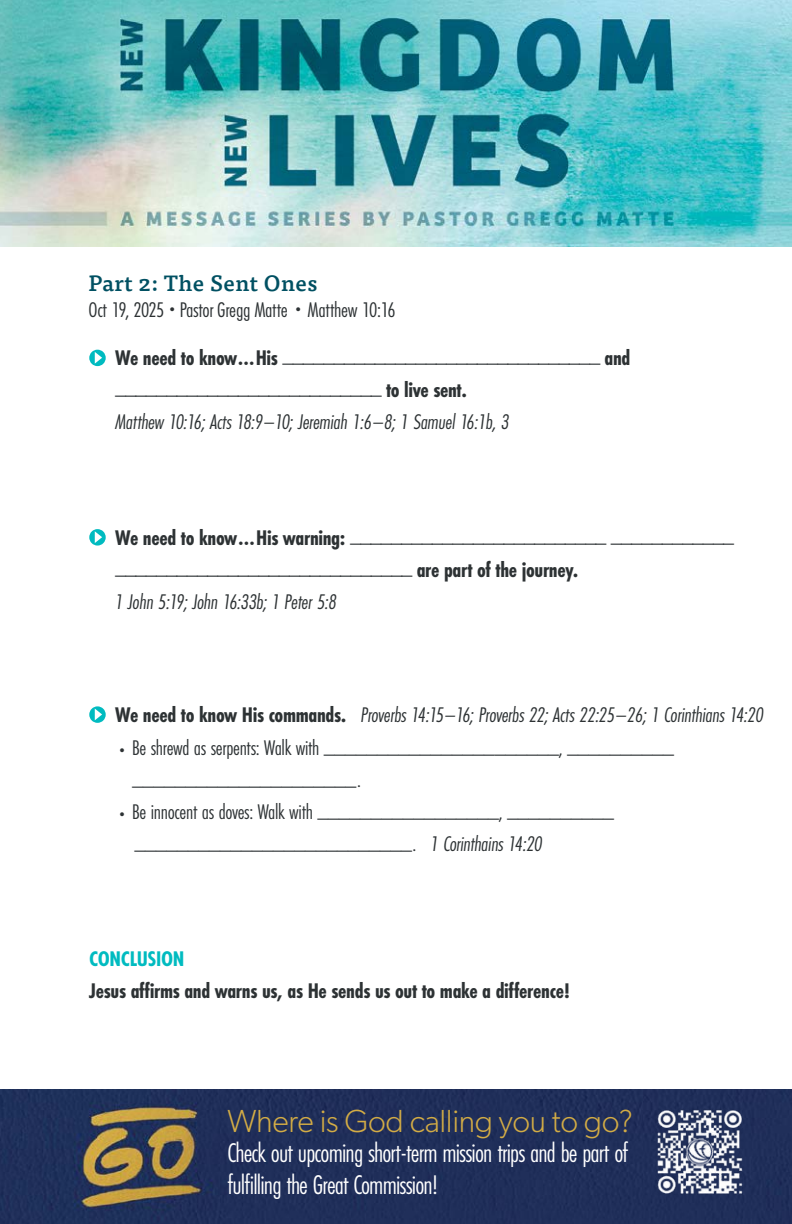
<style>
.page{position:relative;width:792px;height:1224px;background:#fff}
.page>*{position:absolute;margin:0;border:0;box-sizing:border-box;transform-origin:0 0}
.t1{font:300 32px "Gibson";letter-spacing:-.01em;color:#d3ac45}
.t2{font:28px/32px "Futura PT Cond";letter-spacing:-.03em;color:#fff}
.t3{font:22px/32px "Futura PT Cond";letter-spacing:-.015em;color:#2d3234}
.t4{font:italic 22px/35px "Futura PT Cond";letter-spacing:-.015em;color:#2d3234}
.t5{font:700 22px "Futura PT Cond";letter-spacing:-.015em;color:#2d3234}
.t6{font:500 22px "Tisa Pro";letter-spacing:.02em;color:#005062}
.t7{font:700 22px "Futura PT Cond";letter-spacing:-.015em;color:#00bbc0}
.s1{font-size:14px}
.s2{font-weight:700}
.s3{font-style:normal}
.s4{font-weight:700;font-style:normal}
.s5{font-style:italic}
</style>
<div class="page">
<img style="left:0;top:0;width:792px;height:246px">
<svg style="left:89px;top:350px;width:17px;height:16px"></svg>
<svg style="left:89px;top:529px;width:17px;height:17px"></svg>
<svg style="left:89px;top:706px;width:17px;height:17px"></svg>
<img style="left:0;top:1090px;width:792px;height:134px">
<img style="left:656px;top:1109px;width:86px;height:86px">
<p class="t6" style="left:89px;top:266px;width:230px">Part 2: The Sent Ones</p>
<p class="t3" style="left:115px;top:287px;width:517px;line-height:45.4px;text-indent:-27px">Oct 19, 2025 <span class="s1">•</span>Pastor Gregg Matte <span class="s1">•</span> Matthew 10:16<br><span class="s2">We need to know…His</span> _______________________________ <span class="s2">and</span></p>
<p class="t4" style="left:115px;top:370px;width:396px"><span class="s3">__________________________</span> <span class="s4">to live sent.<br></span>Matthew 10:16; Acts 18:9–10; Jeremiah 1:6–8; 1 Samuel 16:1b, 3</p>
<p class="t3" style="left:115px;top:519px;width:621px"><span class="s2">We need to know…His warning:</span> _________________________ ____________ _____________________________ <span class="s2">are part of the journey.</span></p>
<p class="t4" style="left:115px;top:584px;width:223px">1 John 5:19; John 16:33b; 1 Peter 5:8</p>
<p class="t4" style="left:115px;top:698px;width:650px"><span class="s4">We need to know His commands.</span> Proverbs 14:15–16; Proverbs 22; Acts 22:25–26; 1 Corinthians 14:20</p>
<p class="t3" style="left:132px;top:730px;width:543px;text-indent:-17px"><sub>•</sub> Be shrewd as serpents: Walk with ______________________, __________ _____________________ .</p>
<p class="t3" style="left:134px;top:795px;width:481px;line-height:31px;text-indent:-19px"><span class="s1">•</span> Be innocent as doves: Walk with _________________, __________ __________________________ . <span class="s5">1 Corinthains 14:20</span></p>
<p class="t7" style="left:89px;top:946px;width:97px">CONCLUSION</p>
<p class="t5" style="left:89px;top:978px;width:482px">Jesus affirms and warns us, as He sends us out to make a difference!</p>
<h1 class="t1" style="left:228px;top:1102px;width:407px">Where is God calling you to go?</h1>
<p class="t2" style="left:228px;top:1137px;width:402px">Check out upcoming short-term mission trips and be part of fulfilling the Great Commission!</p>
</div>
